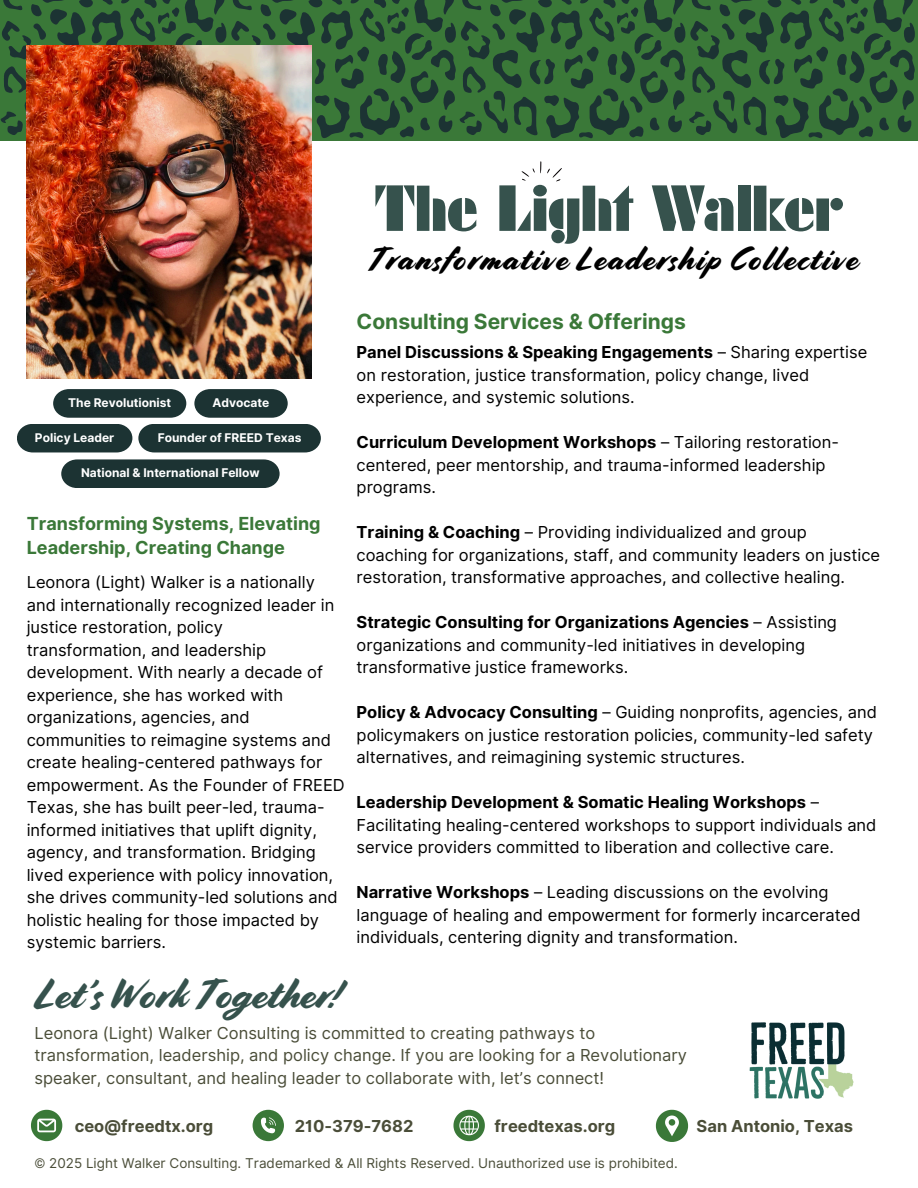
<style>
.page{position:relative;width:918px;height:1188px;background:#fff}
.page>*{position:absolute;margin:0;border:0;box-sizing:border-box;transform-origin:0 0}
.t1{font:63px "Futura Black BT";color:#36524d}
.t2{font:42px "Cortado";color:#36524d}
.t3{font:33px "Cortado";letter-spacing:.05em;color:#000}
.t4{font:700 21px "Inter";color:#3a7838}
.t5{font:700 18px/24.8px "Inter";color:#3a7838}
.t6{font:16.5px/22.5px "Inter";color:#000}
.t7{font:16.5px/22.5px "Inter";color:#4a4d38}
.t8{font:700 16.5px "Inter";color:#4a4d38}
.t9{font:13.5px "Inter";color:#4a4d38}
.t10{font:700 12px "Inter";color:#fff}
.s1{font-weight:700}
</style>
<div class="page">
<svg style="left:53px;top:389px;width:133px;height:29px;background:#2a3f3f"></svg>
<svg style="left:194px;top:389px;width:94px;height:29px;background:#304545"></svg>
<div style="left:17px;top:424px;width:115px;height:28px;background:#1c3333"></div>
<div style="left:138px;top:424px;width:183px;height:28px;background:#1c3333"></div>
<svg style="left:61px;top:459px;width:219px;height:29px;background:#273c3c"></svg>
<img style="left:27px;top:140px;width:284px;height:239px">
<img style="left:0;top:0;width:918px;height:140px">
<svg style="left:522px;top:161px;width:19px;height:20px"></svg>
<svg style="left:547px;top:168px;width:15px;height:14px"></svg>
<img style="left:749px;top:1022px;width:105px;height:77px">
<svg style="left:31px;top:1110px;width:31px;height:31px"></svg>
<svg style="left:253px;top:1110px;width:31px;height:31px"></svg>
<svg style="left:453px;top:1110px;width:32px;height:31px"></svg>
<svg style="left:656px;top:1110px;width:32px;height:32px"></svg>
<p class="t10" style="left:68px;top:396px;width:104px">The Revolutionist</p>
<p class="t10" style="left:213px;top:396px;width:58px">Advocate</p>
<p class="t10" style="left:35px;top:430px;width:81px">Policy Leader</p>
<p class="t10" style="left:158px;top:430px;width:145px">Founder of FREED Texas</p>
<p class="t10" style="left:81px;top:466px;width:180px">National &amp; International Fellow</p>
<p class="t5" style="left:27px;top:511px;width:295px">Transforming Systems, Elevating<br>Leadership, Creating Change</p>
<h6 class="t6" style="left:27px;top:571px;width:320px">Leonora (Light) Walker is a nationally and internationally recognized leader in justice restoration, policy transformation, and leadership development. With nearly a decade of experience, she has worked with organizations, agencies, and communities to reimagine systems and create healing-centered pathways for empowerment. As the Founder of FREED Texas, she has built peer-led, trauma&shy;informed initiatives that uplift dignity, agency, and transformation. Bridging lived experience with policy innovation, she drives community-led solutions and holistic healing for those impacted by systemic barriers.</h6>
<h6 class="t1" style="left:375px;top:171px;width:470px">The Light Walker</h6>
<h6 class="t3" style="left:366px;top:239px;width:493px">Transformative Leadership Collective</h6>
<h6 class="t4" style="left:357px;top:309px;width:331px">Consulting Services &amp; Offerings</h6>
<p class="t6" style="left:357px;top:341px;width:512px"><span class="s1">Panel Discussions &amp; Speaking Engagements</span> – Sharing expertise on restoration, justice transformation, policy change, lived experience, and systemic solutions.</p>
<h1 class="t6" style="left:357px;top:431px;width:484px"><span class="s1">Curriculum Development Workshops</span> – Tailoring restoration&shy;centered, peer mentorship, and trauma-informed leadership programs.</h1>
<h3 class="t6" style="left:357px;top:521px;width:525px"><span class="s1">Training &amp; Coaching</span> – Providing individualized and group coaching for organizations, staff, and community leaders on justice restoration, transformative approaches, and collective healing.</h3>
<p class="t6" style="left:357px;top:611px;width:482px"><span class="s1">Strategic Consulting for Organizations Agencies</span> – Assisting organizations and community-led initiatives in developing transformative justice frameworks.</p>
<h6 class="t6" style="left:357px;top:701px;width:522px"><span class="s1">Policy &amp; Advocacy Consulting</span> – Guiding nonprofits, agencies, and policymakers on justice restoration policies, community-led safety alternatives, and reimagining systemic structures.</h6>
<h6 class="t6" style="left:357px;top:791px;width:521px"><span class="s1">Leadership Development &amp; Somatic Healing Workshops</span> –<br>Facilitating healing-centered workshops to support individuals and service providers committed to liberation and collective care.</h6>
<h6 class="t6" style="left:357px;top:881px;width:505px"><span class="s1">Narrative Workshops</span> – Leading discussions on the evolving language of healing and empowerment for formerly incarcerated individuals, centering dignity and transformation.</h6>
<p class="t2" style="left:34px;top:968px;width:307px">Let’s Work Together!</p>
<p class="t7" style="left:34px;top:1021px;width:654px">Leonora (Light) Walker Consulting is committed to creating pathways to transformation, leadership, and policy change. If you are looking for a Revolutionary speaker, consultant, and healing leader to collaborate with, let’s connect!</p>
<p class="t8" style="left:75px;top:1117px;width:140px">ceo@freedtx.org</p>
<p class="t8" style="left:295px;top:1117px;width:120px">210-379-7682</p>
<p class="t8" style="left:495px;top:1117px;width:122px">freedtexas.org</p>
<p class="t8" style="left:697px;top:1117px;width:158px">San Antonio, Texas</p>
<h2 class="t9" style="left:34px;top:1155px;width:645px">© 2025 Light Walker Consulting. Trademarked &amp; All Rights Reserved. Unauthorized use is prohibited.</h2>
</div>
